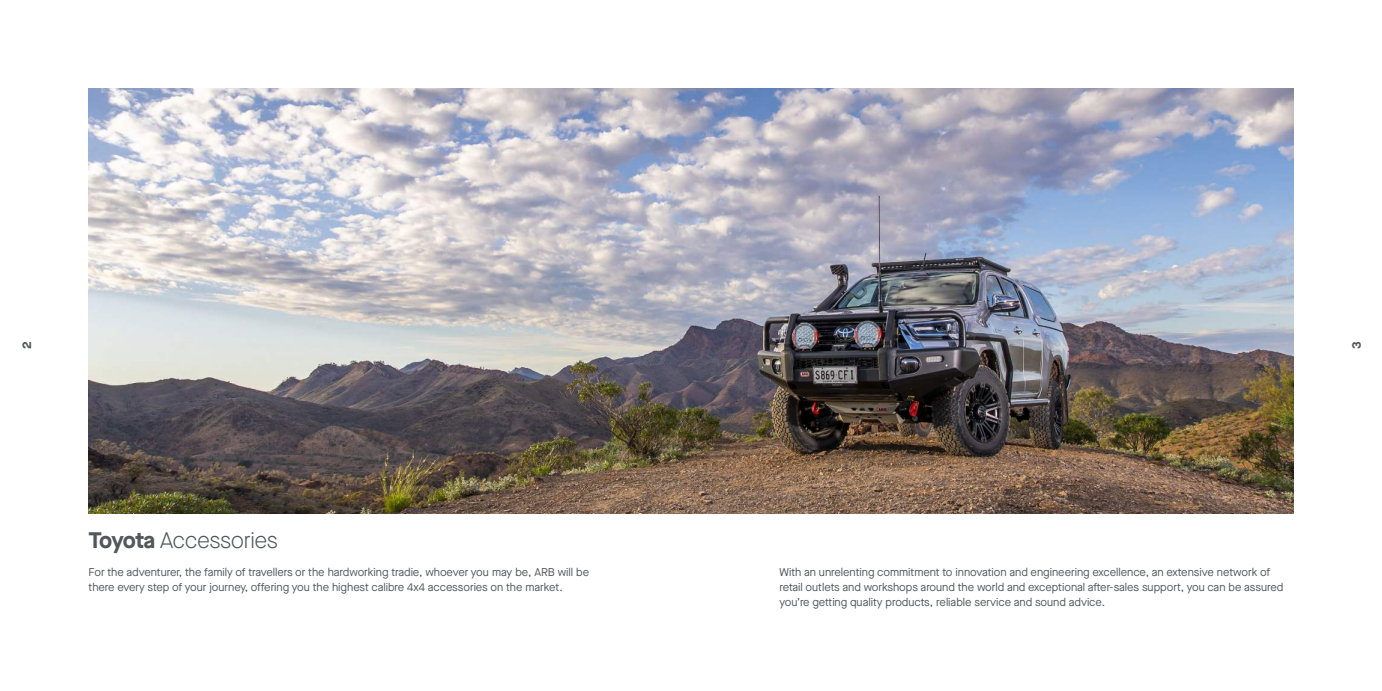
<style>
.page{position:relative;width:1382px;height:691px;background:#fff}
.page>*{position:absolute;margin:0;border:0;box-sizing:border-box;transform-origin:0 0}
.t1{font:300 22.5px "Maison Neue";letter-spacing:-.015em;color:#54575a}
.t2{font:700 12.5px "Maison Neue";color:#54575a}
.t3{font:11.25px/15px "Maison Neue";letter-spacing:-.005em;color:#54575a}
.s1{font-weight:700}
</style>
<div class="page">
<img style="left:89px;top:89px;width:1204px;height:425px">
<p class="t2" style="left:22px;top:349px;width:9px;rotate:-90deg">2</p>
<p class="t2" style="left:1351px;top:349px;width:9px;rotate:-90deg">3</p>
<h1 class="t1" style="left:89px;top:527px;width:191px"><span class="s1">Toyota</span> Accessories</h1>
<p class="t3" style="left:89px;top:565px;width:502px">For the adventurer, the family of travellers or the hardworking tradie, whoever you may be, ARB will be there every step of your journey, offering you the highest calibre 4x4 accessories on the market.</p>
<p class="t3" style="left:780px;top:565px;width:505px">With an unrelenting commitment to innovation and engineering excellence, an extensive network of retail outlets and workshops around the world and exceptional after-sales support, you can be assured you’re getting quality products, reliable service and sound advice.</p>
</div>
